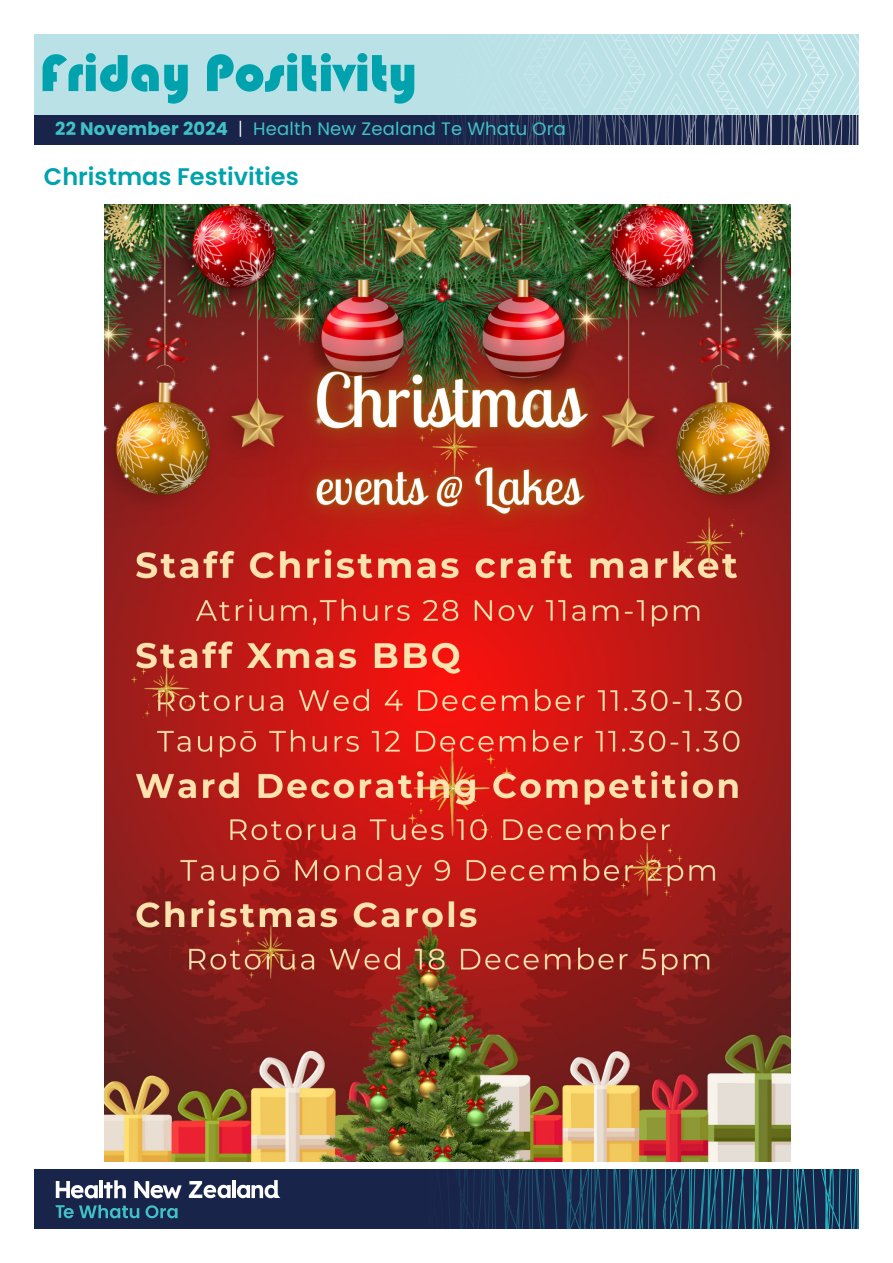
<style>
.page{position:relative;width:893px;height:1263px;background:#fff}
.page>*{position:absolute;margin:0;border:0;box-sizing:border-box;transform-origin:0 0}
.t1{font:54px "Bauhaus 93";color:#00a3ad}
.t2{font:600 24px "Poppins";color:#00a3ad}
.Chart_Head{font:18px "Poppins";letter-spacing:.01em;color:#41c1c6}
.s1{font-weight:700}
.s2{font-weight:300;color:#fff}
</style>
<div class="page">
<div style="left:34px;top:1169px;width:825px;height:60px;background:#182449"></div>
<svg style="left:55px;top:1169px;width:804px;height:60px"></svg>
<div style="left:34px;top:34px;width:825px;height:81px;background:#b9e1e6"></div>
<div style="left:34px;top:115px;width:825px;height:30px;background:#182449"></div>
<svg style="left:453px;top:34px;width:406px;height:111px"></svg>
<img style="left:104px;top:205px;width:687px;height:956px">
<p class="t1" style="left:40px;top:43px;width:379px">Friday Positivity</p>
<p class="Chart_Head" style="left:55px;top:118px;width:512px"><span class="s1">22 November 2024</span> <span class="s2">|</span> Health New Zealand Te Whatu Ora</p>
<p class="t2" style="left:44px;top:162px;width:256px">Christmas Festivities</p>
</div>
